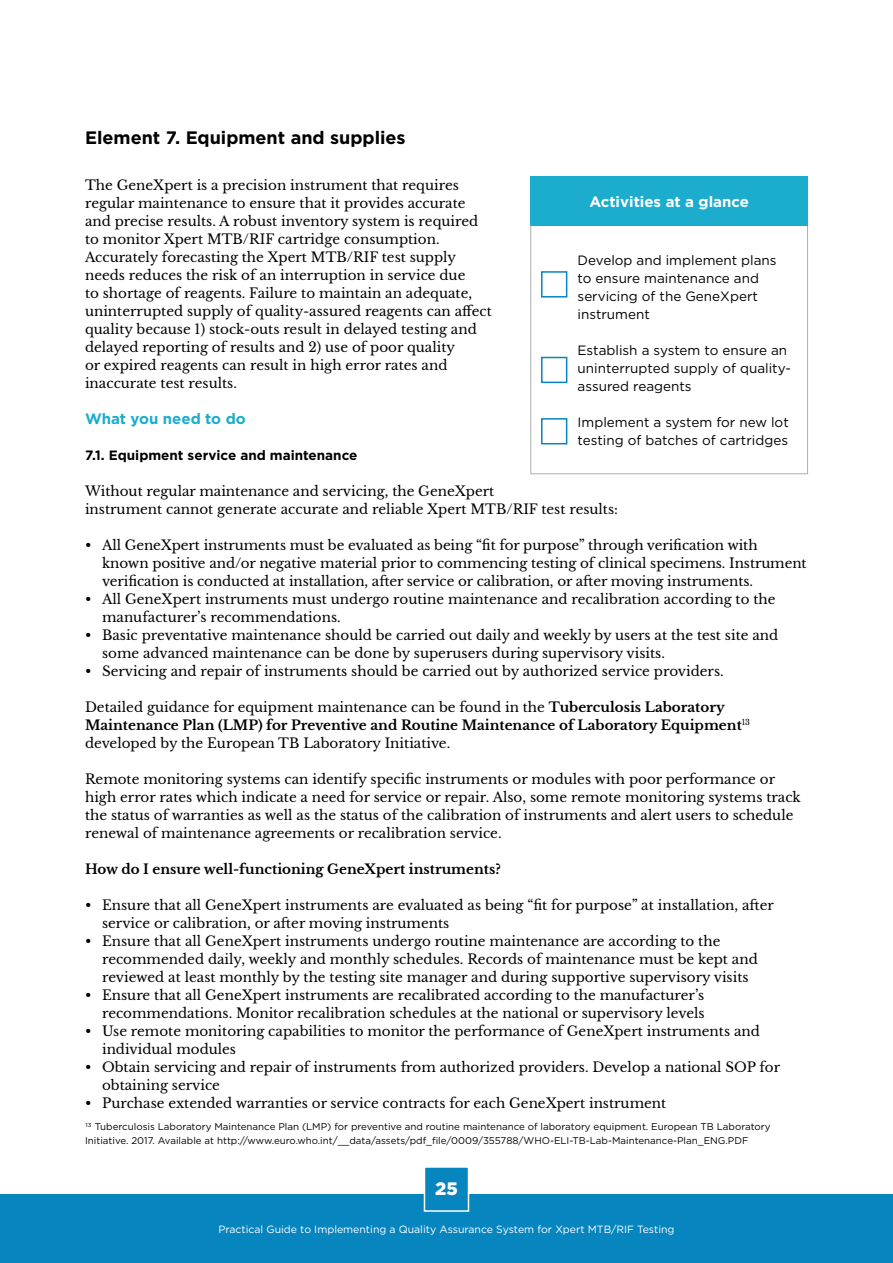
<style>
.page{position:relative;width:893px;height:1263px;background:#fff}
.page>*{position:absolute;margin:0;border:0;box-sizing:border-box;transform-origin:0 0}
.t1{font:700 18px "Gotham";color:#000}
.t2{font:900 18px "Gotham";color:#fff}
.t3{font:700 15px "Gotham";color:#fff}
.t4{font:700 15px "Gotham";color:#1caccd}
.t5{font:13.5px/18px "Libre Baskerville";color:#000}
.t6{font:13.5px/18px "Gotham";color:#000}
.t7{font:700 13.5px "Libre Baskerville";color:#000}
.t8{font:700 13.5px "Gotham";color:#000}
.t9{font:10.5px "Gotham";color:#fff}
.t10{font:9.75px/13.5px "Gotham";color:#000}
.s1{font-weight:700}
</style>
<div class="page">
<div style="left:0;top:1195px;width:893px;height:68px;background:#0685be"></div>
<svg style="left:423px;top:1167px;width:47px;height:45px"></svg>
<div style="left:541px;top:271px;width:26px;height:27px;border:2px solid #0685be"></div>
<div style="left:541px;top:357px;width:26px;height:26px;border:2px solid #0685be"></div>
<div style="left:541px;top:418px;width:26px;height:26px;border:2px solid #0685be"></div>
<div style="left:530px;top:225px;width:278px;height:249px;border:1px solid #adaeae"></div>
<div style="left:530px;top:176px;width:278px;height:49px;background:#1caccd"></div>
<h1 class="t1" style="left:85px;top:125px;width:322px">Element 7. Equipment and supplies</h1>
<p class="t5" style="left:85px;top:176px;width:408px">The GeneXpert is a precision instrument that requires regular maintenance to ensure that it provides accurate and precise results. A robust inventory system is required to monitor Xpert MTB/RIF cartridge consumption.<br>Accurately forecasting the Xpert MTB/RIF test supply needs reduces the risk of an interruption in service due<br>to shortage of reagents. Failure to maintain an adequate, uninterrupted supply of quality-assured reagents can affect quality because 1) stock-outs result in delayed testing and delayed reporting of results and 2) use of poor quality<br>or expired reagents can result in high error rates and inaccurate test results.</p>
<p class="t4" style="left:85px;top:409px;width:162px">What you need to do</p>
<p class="t8" style="left:85px;top:446px;width:274px">7.1. Equipment service and maintenance</p>
<p class="t5" style="left:85px;top:482px;width:534px">Without regular maintenance and servicing, the GeneXpert<br>instrument cannot generate accurate and reliable Xpert MTB/RIF test results:</p>
<p class="t5" style="left:102px;top:536px;width:706px;text-indent:-17px">• All GeneXpert instruments must be evaluated as being “fit for purpose” through verification with known positive and/or negative material prior to commencing testing of clinical specimens. Instrument verification is conducted at installation, after service or calibration, or after moving instruments.</p>
<p class="t5" style="left:102px;top:590px;width:675px;text-indent:-17px">• All GeneXpert instruments must undergo routine maintenance and recalibration according to the manufacturer’s recommendations.</p>
<p class="t5" style="left:102px;top:626px;width:678px;text-indent:-17px">• Basic preventative maintenance should be carried out daily and weekly by users at the test site and some advanced maintenance can be done by superusers during supervisory visits.</p>
<p class="t5" style="left:85px;top:662px;width:640px">• Servicing and repair of instruments should be carried out by authorized service providers.</p>
<p class="t5" style="left:85px;top:698px;width:667px">Detailed guidance for equipment maintenance can be found in the <span class="s1">Tuberculosis Laboratory<br>Maintenance Plan (LMP) for Preventive and Routine Maintenance of Laboratory Equipment</span><sup>13 </sup>developed by the European TB Laboratory Initiative.</p>
<p class="t5" style="left:85px;top:770px;width:717px">Remote monitoring systems can identify specific instruments or modules with poor performance or high error rates which indicate a need for service or repair. Also, some remote monitoring systems track the status of warranties as well as the status of the calibration of instruments and alert users to schedule renewal of maintenance agreements or recalibration service.</p>
<p class="t7" style="left:85px;top:861px;width:417px">How do I ensure well-functioning GeneXpert instruments?</p>
<p class="t5" style="left:102px;top:896px;width:673px;text-indent:-17px">• Ensure that all GeneXpert instruments are evaluated as being “fit for purpose” at installation, after service or calibration, or after moving instruments</p>
<p class="t5" style="left:102px;top:932px;width:657px;text-indent:-17px">• Ensure that all GeneXpert instruments undergo routine maintenance are according to the recommended daily, weekly and monthly schedules. Records of maintenance must be kept and reviewed at least monthly by the testing site manager and during supportive supervisory visits</p>
<p class="t5" style="left:85px;top:986px;width:621px;text-align:right">• Ensure that all GeneXpert instruments are recalibrated according to the manufacturer’s recommendations. Monitor recalibration schedules at the national or supervisory levels</p>
<p class="t5" style="left:102px;top:1022px;width:659px;text-indent:-17px">• Use remote monitoring capabilities to monitor the performance of GeneXpert instruments and individual modules</p>
<p class="t5" style="left:102px;top:1058px;width:680px;text-indent:-17px">• Obtain servicing and repair of instruments from authorized providers. Develop a national SOP for obtaining service</p>
<p class="t5" style="left:85px;top:1094px;width:583px">• Purchase extended warranties or service contracts for each GeneXpert instrument</p>
<p class="t3" style="left:589px;top:191px;width:161px">Activities at a glance</p>
<p class="t6" style="left:578px;top:251px;width:201px">Develop and implement plans to ensure maintenance and servicing of the GeneXpert instrument</p>
<p class="t6" style="left:578px;top:341px;width:215px">Establish a system to ensure an uninterrupted supply of quality&shy;assured reagents</p>
<p class="t6" style="left:578px;top:413px;width:213px">Implement a system for new lot testing of batches of cartridges</p>
<p class="t10" style="left:85px;top:1120px;width:687px">13 Tuberculosis Laboratory Maintenance Plan (LMP) for preventive and routine maintenance of laboratory equipment. European TB Laboratory<br>Initiative. 2017. Available at http://www.euro.who.int/__data/assets/pdf_file/0009/355788/WHO-ELI-TB-Lab-Maintenance-Plan_ENG.PDF</p>
<h1 class="t2" style="left:435px;top:1176px;width:24px">25</h1>
<p class="t9" style="left:218px;top:1223px;width:458px">Practical Guide to Implementing a Quality Assurance System for Xpert MTB/RIF Testing</p>
</div>
